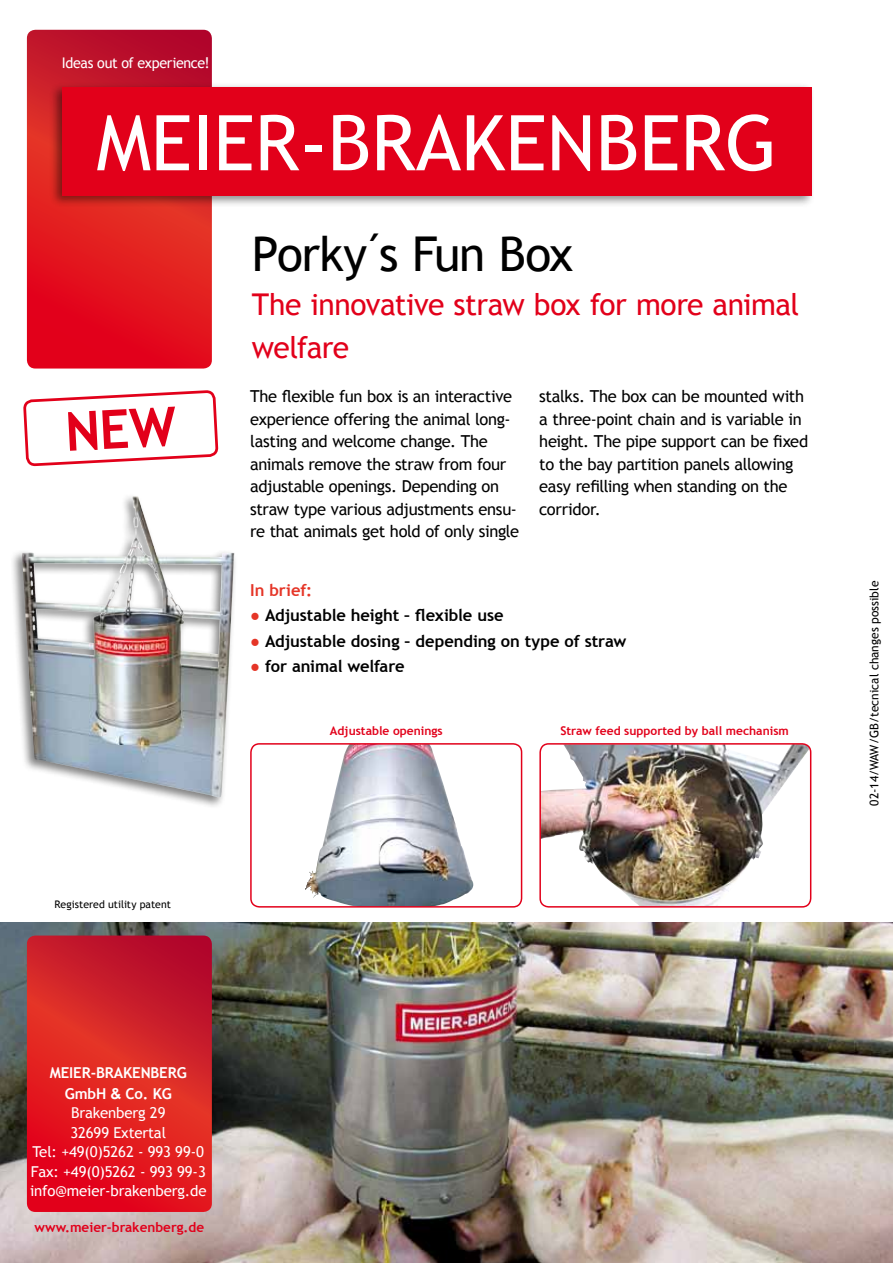
<style>
.page{position:relative;width:893px;height:1263px;background:#fff}
.page>*{position:absolute;margin:0;border:0;box-sizing:border-box;transform-origin:0 0}
.t1{font:76.8px "Trebuchet MS";color:#fff}
.t2{font:48px "Trebuchet MS";letter-spacing:-.025em;color:#000}
.t3{font:30px/43.5px "Trebuchet MS";letter-spacing:-.02em;color:#e2001a}
.t4{font:16.5px/22.5px "Trebuchet MS";letter-spacing:-.02em;color:#000}
.t5{font:700 16.5px "Trebuchet MS";letter-spacing:-.005em;color:#000}
.t6{font:700 16.5px "Trebuchet MS";letter-spacing:-.005em;color:#e53527}
.t7{font:15px/19.5px "Trebuchet MS";letter-spacing:-.01em;color:#fff;text-align:center}
.t8{font:700 15px/21px "Trebuchet MS";letter-spacing:-.01em;color:#fff;text-align:center}
.t9{font:14.7px "Trebuchet MS";letter-spacing:-.025em;color:#fff}
.t10{font:700 13.5px "Trebuchet MS";color:#e2001a}
.t11{font:700 12px "Trebuchet MS";color:#e2001a}
.t12{font:12px "Trebuchet MS";color:#000}
.t13{font:10.5px "Trebuchet MS";letter-spacing:.005em;color:#000}
.s1{font-weight:400;color:#e53527}
.s2{font-family:"Arial"}
</style>
<div class="page">
<img style="left:0;top:923px;width:893px;height:340px">
<svg style="left:27px;top:30px;width:185px;height:264px;background:#d51b24"></svg>
<svg style="left:27px;top:935px;width:185px;height:277px;background:#d71c24"></svg>
<div style="left:49px;top:83px;width:766px;height:125px;background:#000;opacity:.45"></div>
<div style="left:62px;top:87px;width:749px;height:109px;background:#e2001a"></div>
<div style="left:10px;top:492px;width:227px;height:317px;background:#000;opacity:.5"></div>
<img style="left:22px;top:496px;width:212px;height:301px">
<img style="left:305px;top:746px;width:168px;height:158px">
<div style="left:250px;top:743px;width:272px;height:164px;border:2px solid #e2001a;border-radius:9px"></div>
<img style="left:540px;top:744px;width:269px;height:163px">
<div style="left:539px;top:743px;width:272px;height:164px;border:2px solid #e2001a;border-radius:9px"></div>
<svg style="left:24px;top:294px;width:193px;height:171px"></svg>
<p class="t9" style="left:62px;top:54px;width:149px">Ideas out of experience!</p>
<h1 class="t1" style="left:96px;top:98px;width:682px">MEIER-BRAKENBERG</h1>
<h2 class="t2" style="left:252px;top:226px;width:323px">Porky´s Fun Box</h2>
<h3 class="t3" style="left:252px;top:283px;width:549px">The innovative straw box for more animal welfare</h3>
<p class="t4" style="left:250px;top:385px;width:271px">The flexible fun box is an interactive experience offering the animal long&shy;lasting and welcome change. The animals remove the straw from four adjustable openings. Depending on straw type various adjustments ensu&shy;re that animals get hold of only single</p>
<p class="t4" style="left:539px;top:385px;width:271px">stalks. The box can be mounted with a three-point chain and is variable in height. The pipe support can be fixed to the bay partition panels allowing easy refilling when standing on the corridor.</p>
<p class="t6" style="left:250px;top:580px;width:64px">In brief:</p>
<p class="t5" style="left:250px;top:605px;width:255px"><span class="s1">●</span> Adjustable height – flexible use</p>
<p class="t5" style="left:250px;top:630px;width:378px"><span class="s1">●</span> Adjustable dosing – depending on type of straw</p>
<p class="t5" style="left:250px;top:656px;width:156px"><span class="s1">●</span> for animal welfare</p>
<p class="t13" style="left:54px;top:898px;width:118px">Registered utility patent</p>
<p class="t11" style="left:330px;top:724px;width:115px">Adjustable openings</p>
<p class="t11" style="left:560px;top:724px;width:230px">Straw feed supported by ball mechanism</p>
<p class="t12" style="left:867px;top:806px;width:226px;rotate:-90deg">02-14/WAW/GB/tecnical changes possible</p>
<p class="t8" style="left:50px;top:1062px;width:138px">MEIER-BRAKENBERG<br>GmbH <span class="s2">&amp;</span> Co. KG</p>
<p class="t7" style="left:30px;top:1103px;width:178px">Brakenberg 29<br>32699 Extertal<br>Tel: +49(0)5262 - 993 99-0<br>Fax: +49(0)5262 - 993 99-3 info@meier-brakenberg.de</p>
<p class="t10" style="left:35px;top:1219px;width:171px">www.meier-brakenberg.de</p>
</div>
